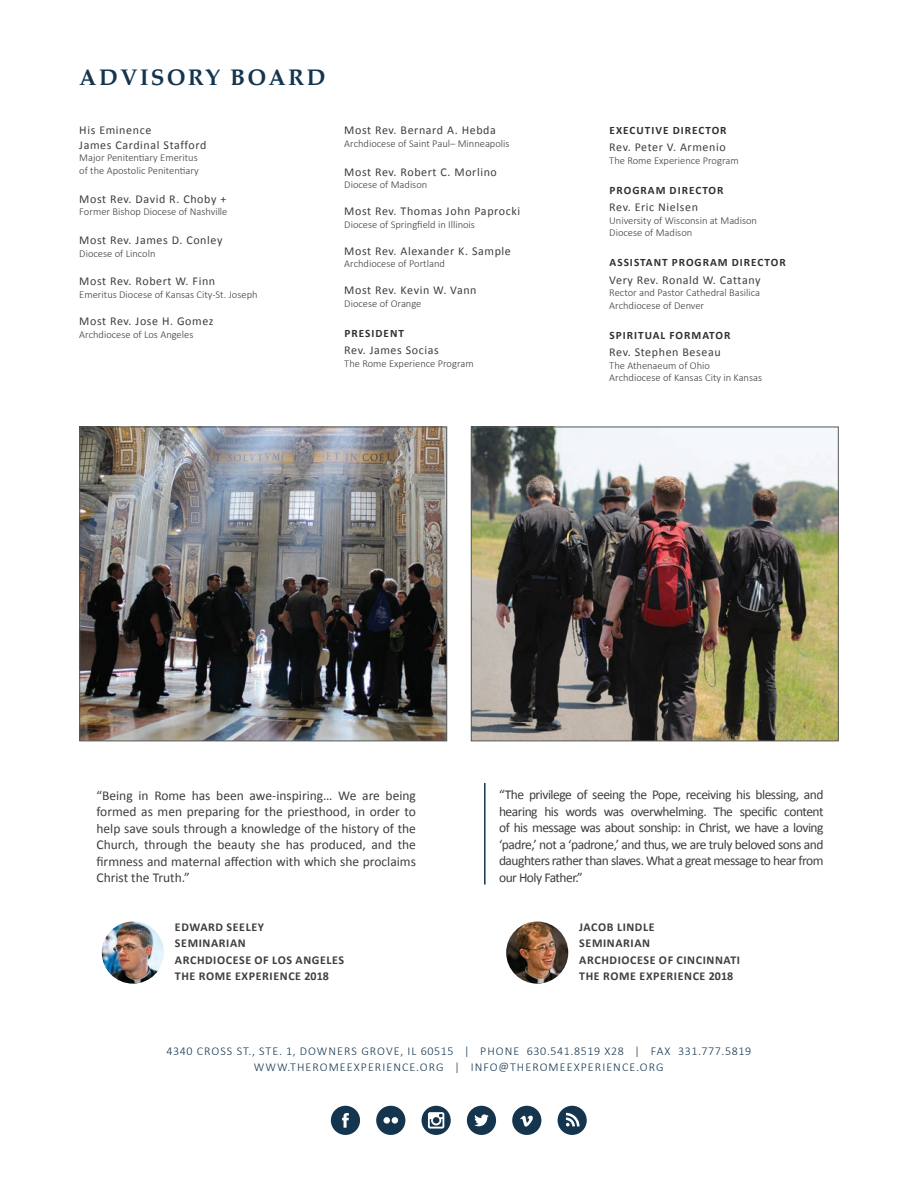
<style>
.page{position:relative;width:918px;height:1188px;background:#fff}
.page>*{position:absolute;margin:0;border:0;box-sizing:border-box;transform-origin:0 0}
.t1{font:700 22.5px "Palatino";letter-spacing:.1em;color:#15354e}
.Regular_Body{font:13.5px/16.5px "Calibri";letter-spacing:-.035em;color:#3e3e3f;text-align:justify}
.Names{font:12px/14.4px "Calibri";letter-spacing:.05em;color:#3e3e3f}
.Itinerary{font:700 12px/16.5px "Calibri";letter-spacing:.05em;color:#3e3e3f}
.t2{font:300 12px/16.5px "Calibri";letter-spacing:.09em;color:#15354e;text-align:center}
.Small_Text{font:12px "Calibri";letter-spacing:.05em;color:#3e3e3f}
.Board{font:700 11.25px "Calibri";letter-spacing:.09em;color:#312f30}
.Small_Text-2{font:300 10.5px/12.6px "Calibri";color:#3e3e3f}
.Names-2{font:300 10.5px "Calibri";color:#3e3e3f}
</style>
<div class="page">
<img style="left:81px;top:429px;width:364px;height:310px">
<div style="left:79px;top:427px;width:368px;height:314px;border:1px solid #57585a"></div>
<svg style="left:331px;top:1106px;width:29px;height:29px"></svg>
<svg style="left:467px;top:1106px;width:29px;height:29px"></svg>
<svg style="left:376px;top:1106px;width:29px;height:29px"></svg>
<svg style="left:558px;top:1106px;width:29px;height:29px"></svg>
<svg style="left:512px;top:1106px;width:29px;height:29px"></svg>
<svg style="left:422px;top:1106px;width:29px;height:29px"></svg>
<img style="left:102px;top:922px;width:62px;height:62px;border-radius:31px">
<img style="left:506px;top:922px;width:62px;height:62px;border-radius:31px">
<hr style="left:484px;top:783px;width:2px;height:102px;background:#15354e">
<img style="left:473px;top:429px;width:364px;height:310px">
<div style="left:471px;top:427px;width:368px;height:314px;border:1px solid #57585a"></div>
<p class="t1" style="left:79px;top:58px;width:248px">ADVISORY BOARD</p>
<p class="Names" style="left:79px;top:123px;width:129px">His Eminence<br>James Cardinal Stafford</p>
<p class="Small_Text-2" style="left:79px;top:151px;width:121px">Major Penitentiary Emeritus of the Apostolic Penitentiary</p>
<p class="Names" style="left:79px;top:191px;width:149px">Most Rev. David R. Choby +</p>
<p class="Small_Text-2" style="left:79px;top:205px;width:150px">Former Bishop Diocese of Nashville</p>
<p class="Names" style="left:79px;top:233px;width:145px">Most Rev. James D. Conley</p>
<p class="Small_Text-2" style="left:79px;top:246px;width:78px">Diocese of Lincoln</p>
<p class="Names" style="left:79px;top:274px;width:137px">Most Rev. Robert W. Finn</p>
<p class="Small_Text-2" style="left:79px;top:288px;width:180px">Emeritus Diocese of Kansas City-St. Joseph</p>
<p class="Names" style="left:79px;top:314px;width:136px">Most Rev. Jose H. Gomez</p>
<p class="Small_Text-2" style="left:79px;top:327px;width:116px">Archdiocese of Los Angeles</p>
<p class="Names" style="left:344px;top:123px;width:153px">Most Rev. Bernard A. Hebda</p>
<p class="Names-2" style="left:344px;top:137px;width:167px">Archdiocese of Saint Paul– Minneapolis</p>
<p class="Names" style="left:344px;top:164px;width:154px">Most Rev. Robert C. Morlino</p>
<p class="Small_Text-2" style="left:344px;top:178px;width:85px">Diocese of Madison</p>
<p class="Names" style="left:344px;top:204px;width:177px">Most Rev. Thomas John Paprocki</p>
<p class="Small_Text-2" style="left:344px;top:217px;width:132px">Diocese of Springfield in Illinois</p>
<p class="Small_Text" style="left:344px;top:243px;width:168px">Most Rev. Alexander K. Sample</p>
<p class="Small_Text-2" style="left:344px;top:257px;width:102px">Archdiocese of Portland</p>
<p class="Names" style="left:344px;top:283px;width:134px">Most Rev. Kevin W. Vann</p>
<p class="Small_Text-2" style="left:344px;top:297px;width:79px">Diocese of Orange</p>
<p class="Board" style="left:345px;top:326px;width:61px">PRESIDENT</p>
<p class="Names" style="left:344px;top:343px;width:96px">Rev. James Socias</p>
<p class="Small_Text-2" style="left:344px;top:357px;width:131px">The Rome Experience Program</p>
<p class="Board" style="left:610px;top:123px;width:119px">EXECUTIVE DIRECTOR</p>
<p class="Names" style="left:609px;top:140px;width:118px">Rev. Peter V. Armenio</p>
<p class="Small_Text-2" style="left:609px;top:153px;width:131px">The Rome Experience Program</p>
<p class="Board" style="left:610px;top:183px;width:116px">PROGRAM DIRECTOR</p>
<p class="Names" style="left:609px;top:200px;width:90px">Rev. Eric Nielsen</p>
<p class="Small_Text-2" style="left:609px;top:213px;width:149px">University of Wisconsin at Madison<br>Diocese of Madison</p>
<p class="Board" style="left:610px;top:255px;width:178px">ASSISTANT PROGRAM DIRECTOR</p>
<p class="Names" style="left:609px;top:272px;width:153px">Very Rev. Ronald W. Cattany</p>
<p class="Small_Text-2" style="left:609px;top:286px;width:152px">Rector and Pastor Cathedral Basilica<br>Archdiocese of Denver</p>
<p class="Board" style="left:610px;top:328px;width:122px">SPIRITUAL FORMATOR</p>
<p class="Names" style="left:609px;top:345px;width:113px">Rev. Stephen Beseau</p>
<p class="Small_Text-2" style="left:609px;top:358px;width:154px">The Athenaeum of Ohio<br>Archdiocese of Kansas City in Kansas</p>
<p class="Regular_Body" style="left:96px;top:787px;width:321px">“Being in Rome has been awe-inspiring… We are being formed as men preparing for the priesthood, in order to help save souls through a knowledge of the history of the Church, through the beauty she has produced, and the firmness and maternal affection with which she proclaims Christ the Truth.”</p>
<p class="Regular_Body" style="left:499px;top:786px;width:326px">“The privilege of seeing the Pope, receiving his blessing, and hearing his words was overwhelming. The specific content of his message was about sonship: in Christ, we have a loving ‘padre,’ not a ‘padrone,’ and thus, we are truly beloved sons and daughters rather than slaves. What a great message to hear from our Holy Father.”</p>
<p class="Itinerary" style="left:175px;top:918px;width:171px">EDWARD SEELEY<br>SEMINARIAN<br>ARCHDIOCESE OF LOS ANGELES<br>THE ROME EXPERIENCE 2018</p>
<p class="Itinerary" style="left:579px;top:918px;width:162px">JACOB LINDLE<br>SEMINARIAN<br>ARCHDIOCESE OF CINCINNATI<br>THE ROME EXPERIENCE 2018</p>
<p class="t2" style="left:166px;top:1042px;width:586px">4340 CROSS ST., STE. 1, DOWNERS GROVE, IL 60515 | PHONE 630.541.8519 X28 | FAX 331.777.5819<br>WWW.THEROMEEXPERIENCE.ORG | INFO@THEROMEEXPERIENCE.ORG</p>
</div>
